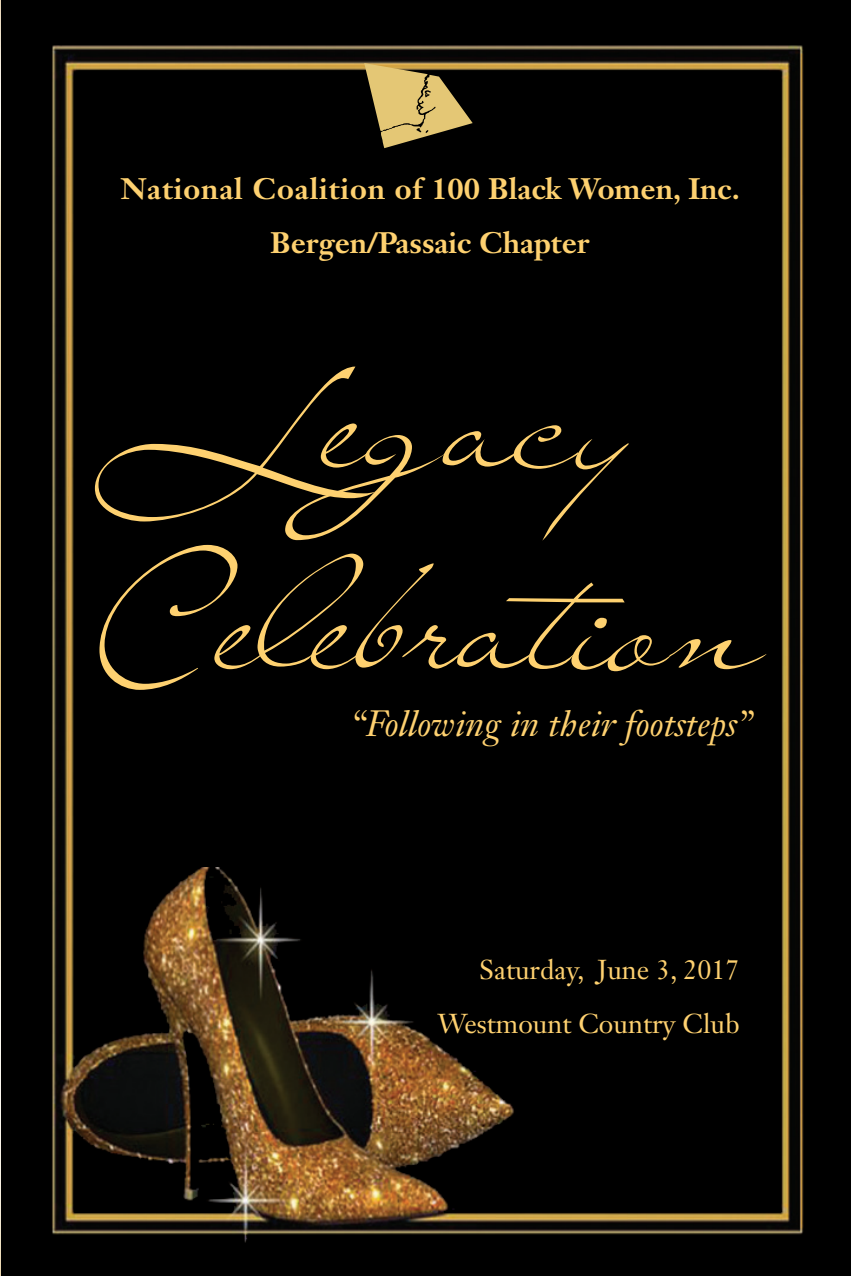
<style>
.page{position:relative;width:851px;height:1276px;background:#fff}
.page>*{position:absolute;margin:0;border:0;box-sizing:border-box;transform-origin:0 0}
.t1{font:202.5px "Lucy Script";color:#fed170}
.t2{font:italic 36px "Janson Text LT Std";color:#fed170}
.t3{font:700 29.25px "Janson Text LT Std";letter-spacing:.03em;color:#fed170}
.t4{font:700 29.25px "Janson Text LT Std";color:#fed170}
.t5{font:27px/54px "Janson Text LT Std";color:#fed170;text-align:right}
</style>
<div class="page">
<img style="left:0;top:0;width:850px;height:1276px">
<svg style="left:364px;top:63px;width:108px;height:85px;background:#907d48"></svg>
<p class="t3" style="left:121px;top:170px;width:620px">National Coalition of 100 Black Women, Inc.</p>
<p class="t4" style="left:270px;top:224px;width:321px">Bergen/Passaic Chapter</p>
<p class="t1" style="left:83px;top:310px;width:546px">Legacy</p>
<p class="t1" style="left:95px;top:511px;width:670px">Celebration</p>
<p class="t2" style="left:350px;top:701px;width:404px">“Following in their footsteps”</p>
<p class="t5" style="left:437px;top:942px;width:304px">Saturday, June 3, 2017<br>Westmount Country Club</p>
</div>
